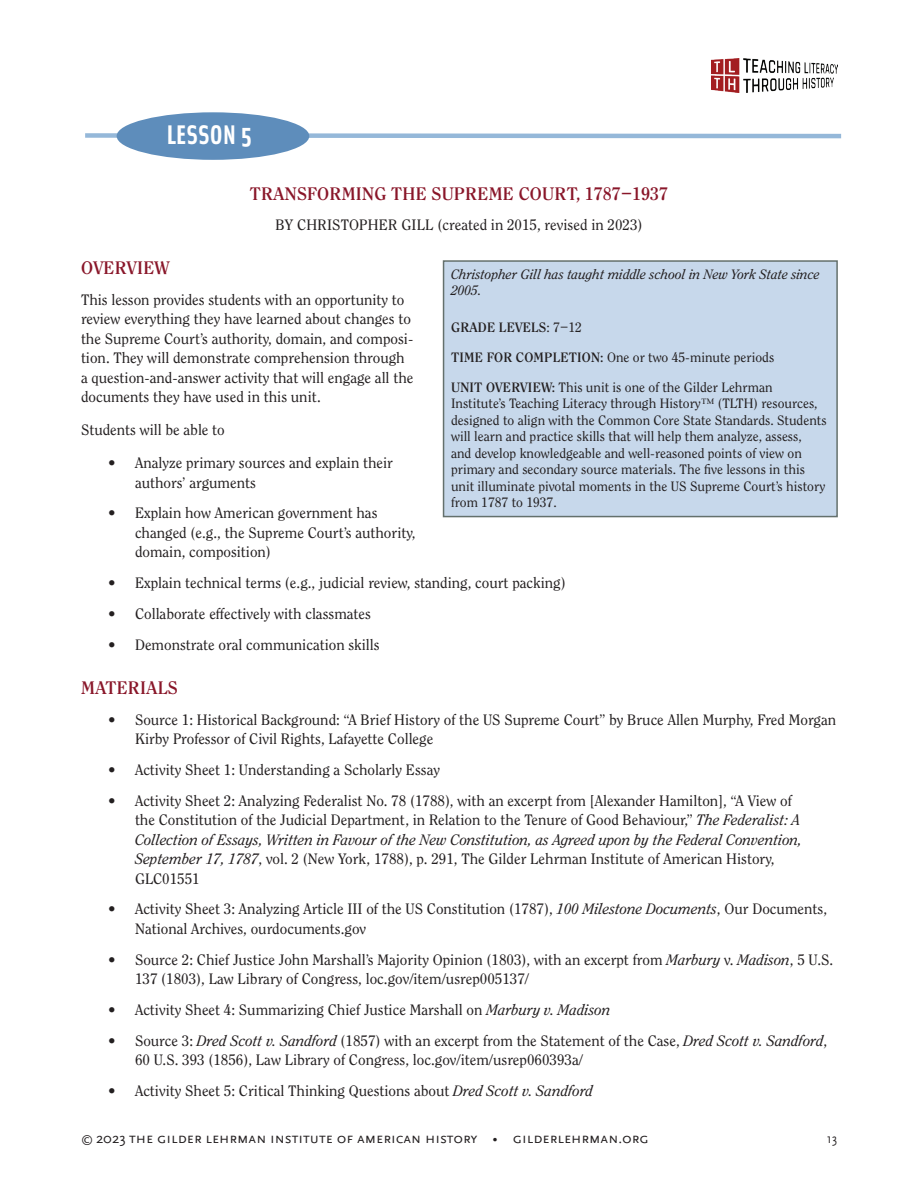
<style>
.page{position:relative;width:918px;height:1188px;background:#fff}
.page>*{position:absolute;margin:0;border:0;box-sizing:border-box;transform-origin:0 0}
.Heading_1{font:700 27px "Solex";color:#fff}
.Heading_1-2{font:700 18px "Clearface ITC Pro";letter-spacing:.015em;color:#891629}
.Heading_2{font:700 18px "Clearface ITC Pro";letter-spacing:.015em;color:#891629}
.TLTH_Regular{font:15px/19.5px "Clearface ITC Pro";color:#231f20}
.t1{font:15px "Scala Sans OT";color:#231f20}
.TLTH_Reg{font:15px "Clearface ITC Pro";color:#231f20}
.Heading_2-2{font:13.5px/16.5px "Clearface ITC Pro";color:#231f20}
.TLTH_Reg-2{font:italic 13.5px/16.5px "Clearface ITC Pro";color:#231f20}
.Heading_2-3{font:700 13.5px "Clearface ITC Pro";letter-spacing:.015em;color:#231f20}
.t2{font:13.5px "Scala Sans OT";color:#231f20;scale:.9 1}
.s1{font-style:italic}
.s2{font-weight:400}
.s3{font-weight:700}
.s4{font-size:12px}
</style>
<div class="page">
<img style="left:712px;top:59px;width:125px;height:33px">
<svg style="left:85px;top:131px;width:757px;height:10px"></svg>
<div style="left:117px;top:112px;width:192px;height:48px;background:#5e8dbb;border-radius:50%"></div>
<div style="left:444px;top:261px;width:393px;height:256px;background:#c7d8eb"></div>
<div style="left:443px;top:260px;width:395px;height:257px;border:2px solid #64706c"></div>
<p class="Heading_1" style="left:166px;top:117px;width:87px">LESSON 5</p>
<p class="Heading_1-2" style="left:250px;top:182px;width:420px">TRANSFORMING THE SUPREME COURT, 1787–1937</p>
<p class="TLTH_Reg" style="left:276px;top:215px;width:368px">BY CHRISTOPHER GILL (created in 2015, revised in 2023)</p>
<p class="Heading_2" style="left:81px;top:256px;width:90px">OVERVIEW</p>
<p class="TLTH_Regular" style="left:81px;top:289px;width:334px">This lesson provides students with an opportunity to review everything they have learned about changes to the Supreme Court’s authority, domain, and composi&shy;tion. They will demonstrate comprehension through a question-and-answer activity that will engage all the documents they have used in this unit.</p>
<p class="TLTH_Regular" style="left:81px;top:420px;width:145px">Students will be able to</p>
<p class="TLTH_Regular" style="left:135px;top:453px;width:260px;text-indent:-27px">• Analyze primary sources and explain their authors’ arguments</p>
<p class="TLTH_Regular" style="left:135px;top:503px;width:282px;text-indent:-27px">• Explain how American government has changed (e.g., the Supreme Court’s authority, domain, composition)</p>
<p class="TLTH_Regular" style="left:108px;top:573px;width:459px">• Explain technical terms (e.g., judicial review, standing, court packing)</p>
<p class="TLTH_Regular" style="left:108px;top:604px;width:265px">• Collaborate effectively with classmates</p>
<p class="TLTH_Regular" style="left:108px;top:634px;width:273px">• Demonstrate oral communication skills</p>
<p class="Heading_2" style="left:81px;top:676px;width:98px">MATERIALS</p>
<p class="TLTH_Regular" style="left:135px;top:709px;width:703px;text-indent:-27px">• Source 1: Historical Background: “A Brief History of the US Supreme Court” by Bruce Allen Murphy, Fred Morgan<br>Kirby Professor of Civil Rights, Lafayette College</p>
<p class="TLTH_Regular" style="left:108px;top:760px;width:334px">• Activity Sheet 1: Understanding a Scholarly Essay</p>
<p class="TLTH_Regular" style="left:135px;top:790px;width:668px;text-indent:-27px">• Activity Sheet 2: Analyzing Federalist No. 78 (1788), with an excerpt from [Alexander Hamilton], “A View of the Constitution of the Judicial Department, in Relation to the Tenure of Good Behaviour,” <span class="s1">The Federalist: A Collection of Essays, Written in Favour of the New Constitution, as Agreed upon by the Federal Convention, September 17, 1787</span>, vol. 2 (New York, 1788), p. 291, The Gilder Lehrman Institute of American History, GLC01551</p>
<p class="TLTH_Regular" style="left:135px;top:899px;width:694px;text-indent:-27px">• Activity Sheet 3: Analyzing Article III of the US Constitution (1787), <span class="s1">100 Milestone Documents</span>, Our Documents,<br>National Archives, ourdocuments.gov</p>
<p class="TLTH_Regular" style="left:135px;top:949px;width:700px;text-indent:-27px">• Source 2: Chief Justice John Marshall’s Majority Opinion (1803), with an excerpt from <span class="s1">Marbury</span> v. <span class="s1">Madison</span>, 5 U.S.<br>137 (1803), Law Library of Congress, loc.gov/item/usrep005137/</p>
<p class="TLTH_Regular" style="left:108px;top:1000px;width:504px">• Activity Sheet 4: Summarizing Chief Justice Marshall on <span class="s1">Marbury v. Madison</span></p>
<p class="TLTH_Regular" style="left:135px;top:1030px;width:694px;text-indent:-27px">• Source 3: <span class="s1">Dred Scott v. Sandford</span> (1857) with an excerpt from the Statement of the Case, <span class="s1">Dred Scott v. Sandford</span>,<br>60 U.S. 393 (1856), Law Library of Congress, loc.gov/item/usrep060393a/</p>
<p class="TLTH_Regular" style="left:108px;top:1081px;width:487px">• Activity Sheet 5: Critical Thinking Questions about <span class="s1">Dred Scott v. Sandford</span></p>
<p class="TLTH_Reg-2" style="left:451px;top:266px;width:370px">Christopher Gill has taught middle school in New York State since<br>2005.</p>
<p class="Heading_2-3" style="left:451px;top:319px;width:132px">GRADE LEVELS<span class="s2">: 7–12</span></p>
<p class="Heading_2-2" style="left:451px;top:349px;width:325px"><span class="s3">TIME FOR COMPLETION:</span> One or two 45-minute periods</p>
<p class="Heading_2-2" style="left:451px;top:379px;width:377px"><span class="s3">UNIT OVERVIEW:</span> This unit is one of the Gilder Lehrman Institute’s Teaching Literacy through History™ (TLTH) resources, designed to align with the Common Core State Standards. Students will learn and practice skills that will help them analyze, assess,<br>and develop knowledgeable and well-reasoned points of view on primary and secondary source materials. The five lessons in this unit illuminate pivotal moments in the US Supreme Court’s history from 1787 to 1937.</p>
<p class="t1" style="left:81px;top:1130px;width:569px"><span class="s4">©</span> 2023 the gilder lehrman institute of american history • gilderlehrman.org</p>
<p class="t2" style="left:827px;top:1131px;width:13px">13</p>
</div>
